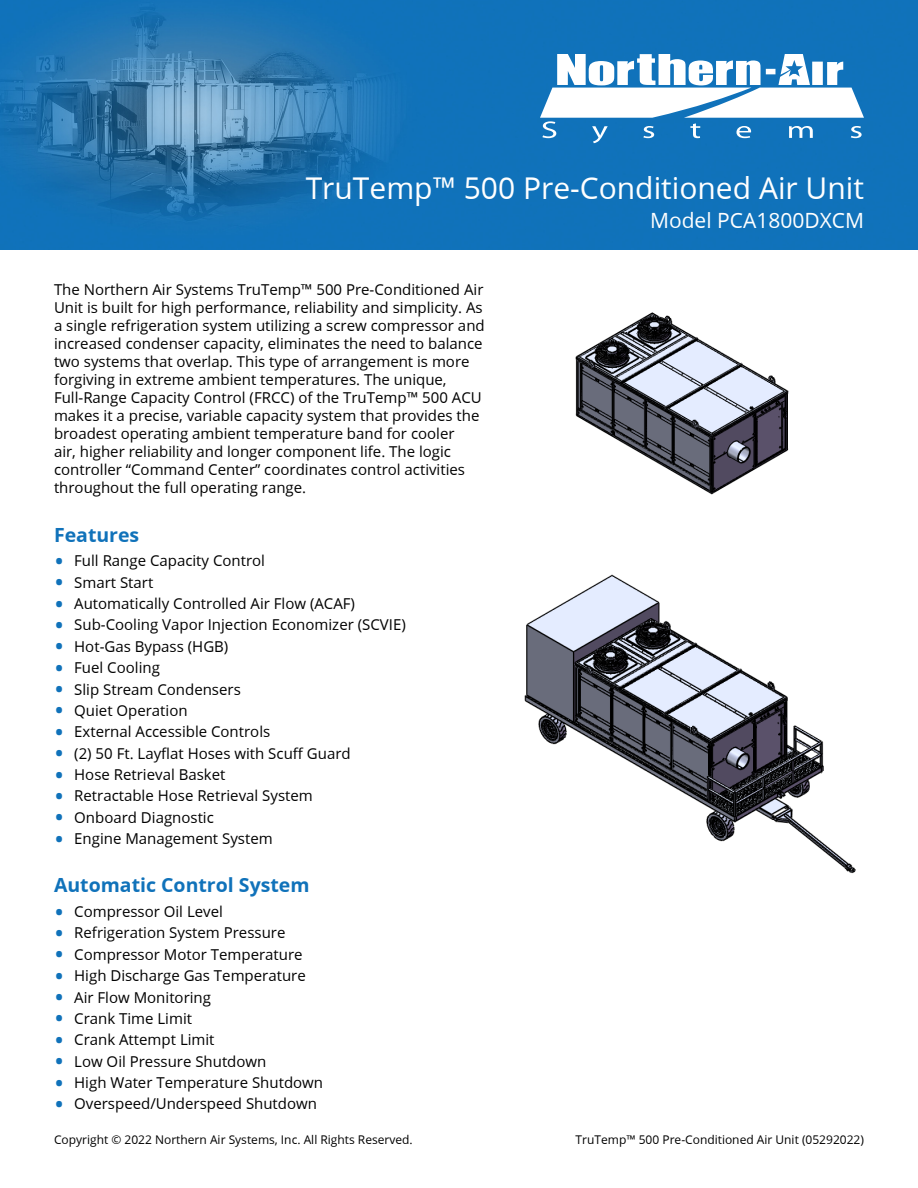
<style>
.page{position:relative;width:918px;height:1188px;background:#fff}
.page>*{position:absolute;margin:0;border:0;box-sizing:border-box;transform-origin:0 0}
.t1{font:30px "Open Sans";color:#fff}
.t2{font:21px "Open Sans";color:#fff}
.t3{font:700 19.5px "Open Sans";color:#1072ba}
.t4{font:15px/18px "Open Sans";color:#000}
.t5{font:12px "Open Sans";color:#000}
.s1{font-size:27px;color:#1072ba}
</style>
<div class="page">
<img style="left:0;top:0;width:918px;height:249px">
<svg style="left:540px;top:54px;width:324px;height:89px"></svg>
<img style="left:575px;top:312px;width:214px;height:183px">
<img style="left:524px;top:574px;width:332px;height:300px">
<h1 class="t1" style="left:306px;top:172px;width:560px">TruTemp™ 500 Pre-Conditioned Air Unit</h1>
<h2 class="t2" style="left:650px;top:209px;width:215px">Model PCA1800DXCM</h2>
<p class="t4" style="left:54px;top:281px;width:432px">The Northern Air Systems TruTemp™ 500 Pre-Conditioned Air Unit is built for high performance, reliability and simplicity. As a single refrigeration system utilizing a screw compressor and increased condenser capacity, eliminates the need to balance two systems that overlap. This type of arrangement is more forgiving in extreme ambient temperatures. The unique, Full-Range Capacity Control (FRCC) of the TruTemp™ 500 ACU makes it a precise, variable capacity system that provides the broadest operating ambient temperature band for cooler<br>air, higher reliability and longer component life. The logic controller “Command Center” coordinates control activities throughout the full operating range.</p>
<h3 class="t3" style="left:54px;top:523px;width:87px">Features</h3>
<p class="t4" style="left:54px;top:552px;width:213px"><span class="s1">•</span> Full Range Capacity Control</p>
<p class="t4" style="left:54px;top:574px;width:101px"><span class="s1">•</span> Smart Start</p>
<p class="t4" style="left:54px;top:595px;width:303px"><span class="s1">•</span> Automatically Controlled Air Flow (ACAF)</p>
<p class="t4" style="left:54px;top:616px;width:353px"><span class="s1">•</span> Sub-Cooling Vapor Injection Economizer (SCVIE)</p>
<p class="t4" style="left:54px;top:638px;width:176px"><span class="s1">•</span> Hot-Gas Bypass (HGB)</p>
<p class="t4" style="left:54px;top:659px;width:107px"><span class="s1">•</span> Fuel Cooling</p>
<p class="t4" style="left:54px;top:680px;width:188px"><span class="s1">•</span> Slip Stream Condensers</p>
<p class="t4" style="left:54px;top:702px;width:135px"><span class="s1">•</span> Quiet Operation</p>
<p class="t4" style="left:54px;top:723px;width:218px"><span class="s1">•</span> External Accessible Controls</p>
<p class="t4" style="left:54px;top:745px;width:298px"><span class="s1">•</span> (2) 50 Ft. Layflat Hoses with Scuff Guard</p>
<p class="t4" style="left:54px;top:766px;width:173px"><span class="s1">•</span> Hose Retrieval Basket</p>
<p class="t4" style="left:54px;top:787px;width:260px"><span class="s1">•</span> Retractable Hose Retrieval System</p>
<p class="t4" style="left:54px;top:809px;width:161px"><span class="s1">•</span> Onboard Diagnostic</p>
<p class="t4" style="left:54px;top:830px;width:220px"><span class="s1">•</span> Engine Management System</p>
<h3 class="t3" style="left:54px;top:874px;width:257px">Automatic Control System</h3>
<p class="t4" style="left:54px;top:903px;width:170px"><span class="s1">•</span> Compressor Oil Level</p>
<p class="t4" style="left:54px;top:924px;width:233px"><span class="s1">•</span> Refrigeration System Pressure</p>
<p class="t4" style="left:54px;top:946px;width:250px"><span class="s1">•</span> Compressor Motor Temperature</p>
<p class="t4" style="left:54px;top:967px;width:253px"><span class="s1">•</span> High Discharge Gas Temperature</p>
<p class="t4" style="left:54px;top:988px;width:159px"><span class="s1">•</span> Air Flow Monitoring</p>
<p class="t4" style="left:54px;top:1010px;width:140px"><span class="s1">•</span> Crank Time Limit</p>
<p class="t4" style="left:54px;top:1031px;width:162px"><span class="s1">•</span> Crank Attempt Limit</p>
<p class="t4" style="left:54px;top:1052px;width:214px"><span class="s1">•</span> Low Oil Pressure Shutdown</p>
<p class="t4" style="left:54px;top:1074px;width:271px"><span class="s1">•</span> High Water Temperature Shutdown</p>
<p class="t4" style="left:54px;top:1095px;width:265px"><span class="s1">•</span> Overspeed/Underspeed Shutdown</p>
<p class="t5" style="left:54px;top:1132px;width:360px">Copyright © 2022 Northern Air Systems, Inc. All Rights Reserved.</p>
<p class="t5" style="left:576px;top:1132px;width:290px">TruTemp™ 500 Pre-Conditioned Air Unit (05292022)</p>
</div>
